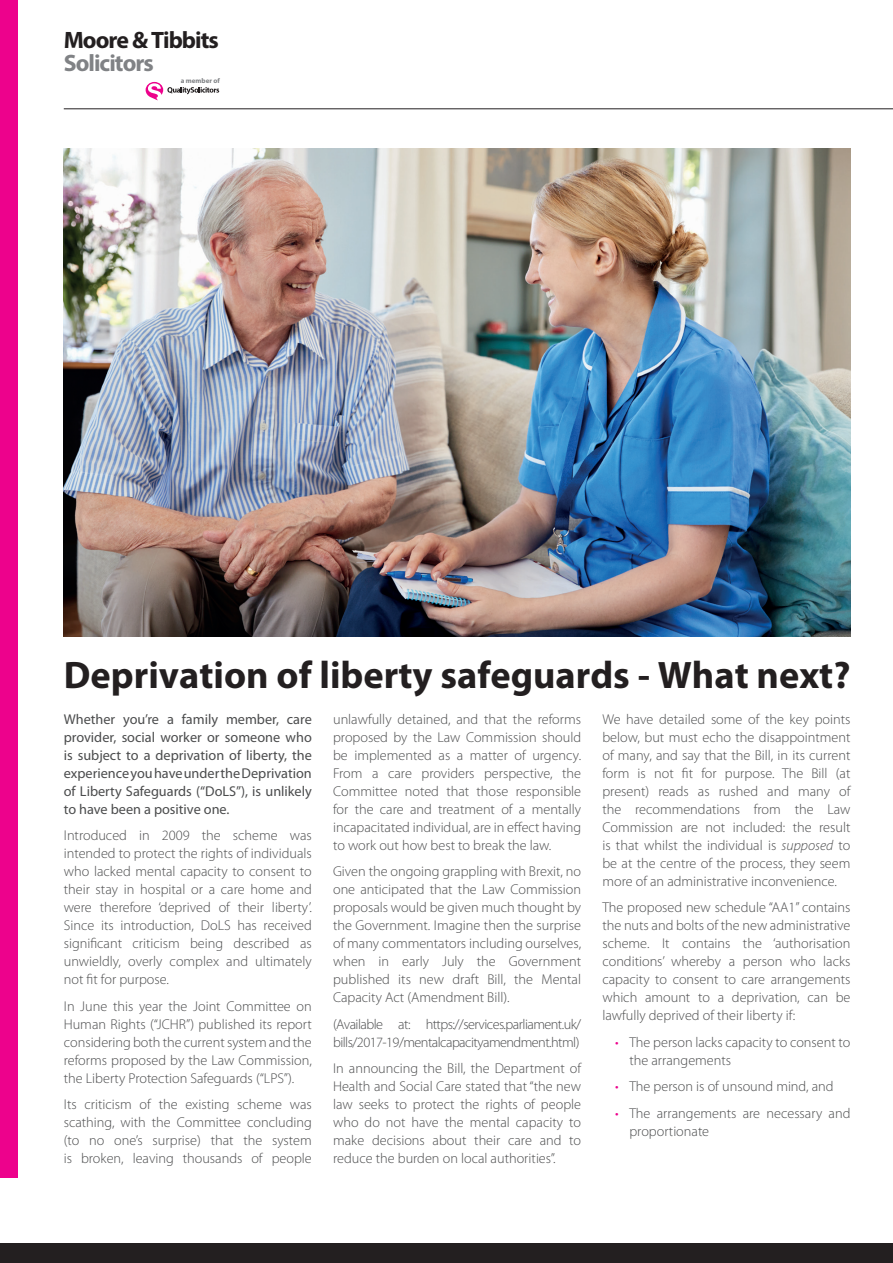
<style>
.page{position:relative;width:893px;height:1263px;background:#fff}
.page>*{position:absolute;margin:0;border:0;box-sizing:border-box;transform-origin:0 0}
.main_copy_text{font:700 38.4px "Myriad Pro";color:#231f20}
.t1{font:700 23.85px "Myriad Pro";letter-spacing:-.04em;color:#231f20}
.t2{font:700 23.85px "Myriad Pro";letter-spacing:-.04em;color:#808285}
.main_copy_text-2{font:300 14.25px/18px "Myriad Pro";color:#4b4c4d;text-align:justify}
.main_copy_text-3{font:14.25px/18px "Myriad Pro";color:#4b4c4d;text-align:justify}
.main_copy_text-4{font:300 14.25px/18px "Myriad Pro";letter-spacing:-.04em;color:#4b4c4d}
.t3{font:700 7.05px "Myriad Pro";color:#808285}
.s1{font-style:italic}
.s2{color:#ed028c}
</style>
<div class="page">
<div style="left:0;top:1244px;width:893px;height:19px;background:#231f20"></div>
<div style="left:0;top:0;width:17px;height:1178px;background:#ed028c"></div>
<hr style="left:64px;top:108px;width:829px;height:1px;background:#231f20">
<svg style="left:146px;top:82px;width:73px;height:18px"></svg>
<img style="left:64px;top:149px;width:786px;height:487px">
<h2 class="t1" style="left:64px;top:24px;width:157px">Moore &amp; Tibbits</h2>
<h2 class="t2" style="left:64px;top:47px;width:92px">Solicitors</h2>
<p class="t3" style="left:181px;top:76px;width:41px">a member of</p>
<p class="main_copy_text" style="left:64px;top:654px;width:788px">Deprivation of liberty safeguards - What next?</p>
<p class="main_copy_text-3" style="left:64px;top:710px;width:250px">Whether you’re a family member, care provider, social worker or someone who is subject to a deprivation of liberty, the experience you have under the Deprivation of Liberty Safeguards (“DoLS”), is unlikely to have been a positive one.</p>
<p class="main_copy_text-2" style="left:64px;top:827px;width:250px">Introduced in 2009 the scheme was intended to protect the rights of individuals who lacked mental capacity to consent to their stay in hospital or a care home and were therefore ‘deprived of their liberty’.<br>Since its introduction, DoLS has received significant criticism being described as unwieldly, overly complex and ultimately not fit for purpose.</p>
<p class="main_copy_text-2" style="left:64px;top:997px;width:250px">In June this year the Joint Committee on Human Rights (“JCHR”) published its report considering both the current system and the reforms proposed by the Law Commission, the Liberty Protection Safeguards (“LPS”).</p>
<p class="main_copy_text-2" style="left:64px;top:1096px;width:250px">Its criticism of the existing scheme was scathing, with the Committee concluding (to no one’s surprise) that the system is broken, leaving thousands of people</p>
<p class="main_copy_text-2" style="left:333px;top:710px;width:250px">unlawfully detained, and that the reforms proposed by the Law Commission should be implemented as a matter of urgency.<br>From a care providers perspective, the Committee noted that those responsible for the care and treatment of a mentally incapacitated individual, are in effect having to work out how best to break the law.</p>
<p class="main_copy_text-2" style="left:333px;top:863px;width:250px">Given the ongoing grappling with Brexit, no one anticipated that the Law Commission proposals would be given much thought by the Government. Imagine then the surprise of many commentators including ourselves, when in early July the Government published its new draft Bill, the Mental Capacity Act (Amendment Bill).</p>
<p class="main_copy_text-4" style="left:333px;top:1015px;width:250px">(Available at: https://services.parliament.uk/ bills/2017-19/mentalcapacityamendment.html)</p>
<p class="main_copy_text-2" style="left:333px;top:1060px;width:250px">In announcing the Bill, the Department of Health and Social Care stated that “the new law seeks to protect the rights of people who do not have the mental capacity to make decisions about their care and to reduce the burden on local authorities”.</p>
<p class="main_copy_text-2" style="left:602px;top:710px;width:250px">We have detailed some of the key points below, but must echo the disappointment of many, and say that the Bill, in its current form is not fit for purpose. The Bill (at present) reads as rushed and many of the recommendations from the Law Commission are not included: the result is that whilst the individual is <span class="s1">supposed</span> to be at the centre of the process, they seem more of an administrative inconvenience.</p>
<p class="main_copy_text-2" style="left:602px;top:899px;width:250px">The proposed new schedule “AA1” contains the nuts and bolts of the new administrative scheme. It contains the ‘authorisation conditions’ whereby a person who lacks capacity to consent to care arrangements which amount to a deprivation, can be lawfully deprived of their liberty if:</p>
<p class="main_copy_text-2" style="left:629px;top:1033px;width:223px;text-indent:-14px"><span class="s2">•</span> The person lacks capacity to consent to the arrangements</p>
<p class="main_copy_text-2" style="left:615px;top:1078px;width:220px"><span class="s2">•</span> The person is of unsound mind, and</p>
<p class="main_copy_text-2" style="left:629px;top:1104px;width:223px;text-indent:-14px"><span class="s2">•</span> The arrangements are necessary and proportionate</p>
</div>
